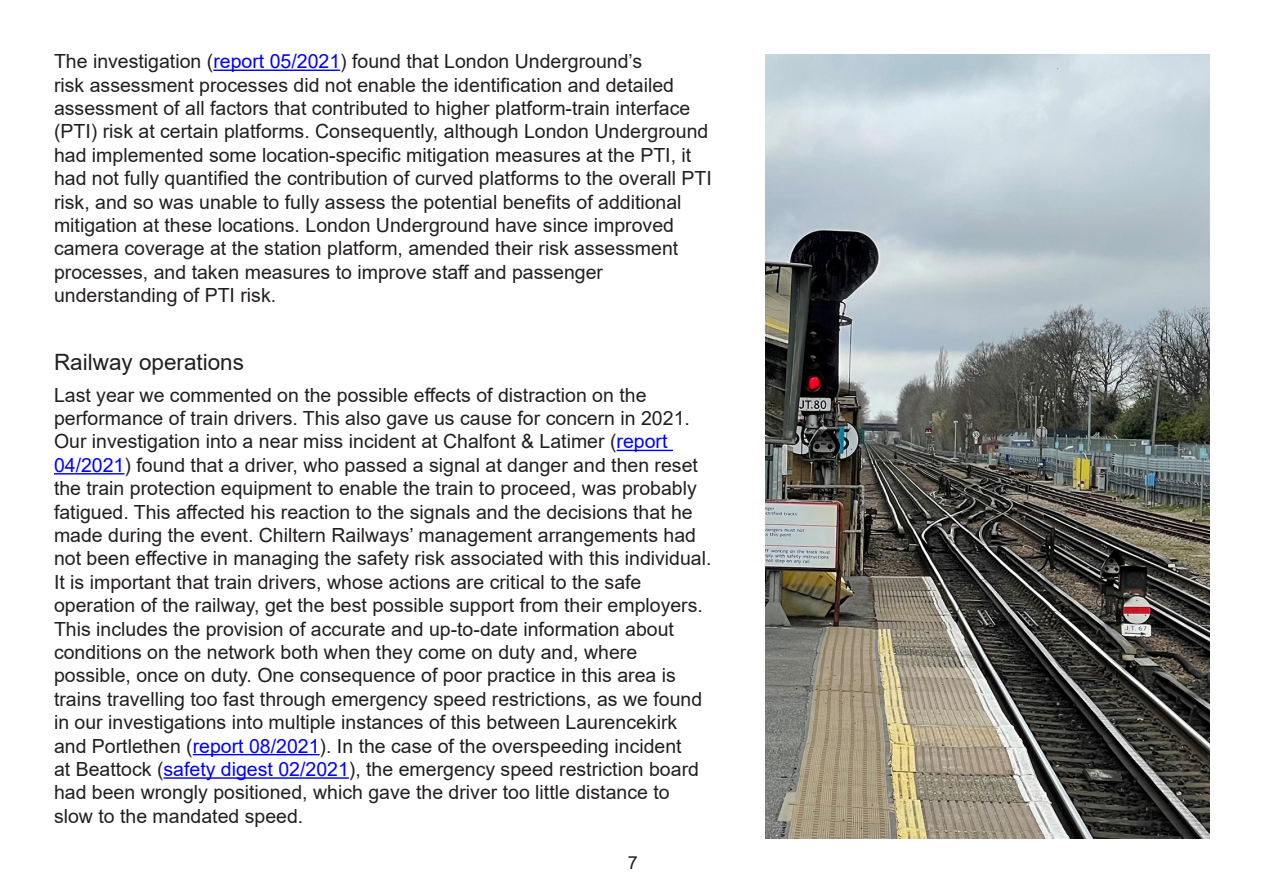
<style>
.page{position:relative;width:1263px;height:893px;background:#fff}
.page>*{position:absolute;margin:0;border:0;box-sizing:border-box;transform-origin:0 0}
.t1{font:22.5px "Arial";color:#231f20}
.t2{font:19.5px/23.4px "Arial";color:#231f20}
.t3{font:18px "Arial";color:#231f20}
.s1{color:#00f}
</style>
<div class="page">
<img style="left:766px;top:54px;width:443px;height:784px">
<hr style="left:213px;top:70px;width:127px;height:1px;background:#00f">
<hr style="left:617px;top:450px;width:56px;height:1px;background:#00f">
<hr style="left:54px;top:473px;width:70px;height:1px;background:#00f">
<hr style="left:193px;top:754px;width:127px;height:1px;background:#00f">
<hr style="left:163px;top:777px;width:186px;height:2px;background:#00f">
<p class="t2" style="left:54px;top:50px;width:659px">The investigation (<span class="s1">report 05/2021</span>) found that London Underground’s<br>risk assessment processes did not enable the identification and detailed assessment of all factors that contributed to higher platform-train interface (PTI) risk at certain platforms. Consequently, although London Underground had implemented some location-specific mitigation measures at the PTI, it had not fully quantified the contribution of curved platforms to the overall PTI risk, and so was unable to fully assess the potential benefits of additional mitigation at these locations. London Underground have since improved camera coverage at the station platform, amended their risk assessment processes, and taken measures to improve staff and passenger understanding of PTI risk.</p>
<p class="t1" style="left:54px;top:346px;width:192px">Railway operations</p>
<p class="t2" style="left:54px;top:383px;width:659px">Last year we commented on the possible effects of distraction on the performance of train drivers. This also gave us cause for concern in 2021.<br>Our investigation into a near miss incident at Chalfont &amp; Latimer (<span class="s1">report 04/2021</span>) found that a driver, who passed a signal at danger and then reset the train protection equipment to enable the train to proceed, was probably fatigued. This affected his reaction to the signals and the decisions that he made during the event. Chiltern Railways’ management arrangements had not been effective in managing the safety risk associated with this individual.<br>It is important that train drivers, whose actions are critical to the safe operation of the railway, get the best possible support from their employers.<br>This includes the provision of accurate and up-to-date information about conditions on the network both when they come on duty and, where possible, once on duty. One consequence of poor practice in this area is trains travelling too fast through emergency speed restrictions, as we found in our investigations into multiple instances of this between Laurencekirk and Portlethen (<span class="s1">report 08/2021</span>). In the case of the overspeeding incident<br>at Beattock (<span class="s1">safety digest 02/2021</span>), the emergency speed restriction board had been wrongly positioned, which gave the driver too little distance to slow to the mandated speed.</p>
<p class="t3" style="left:628px;top:850px;width:12px">7</p>
</div>
